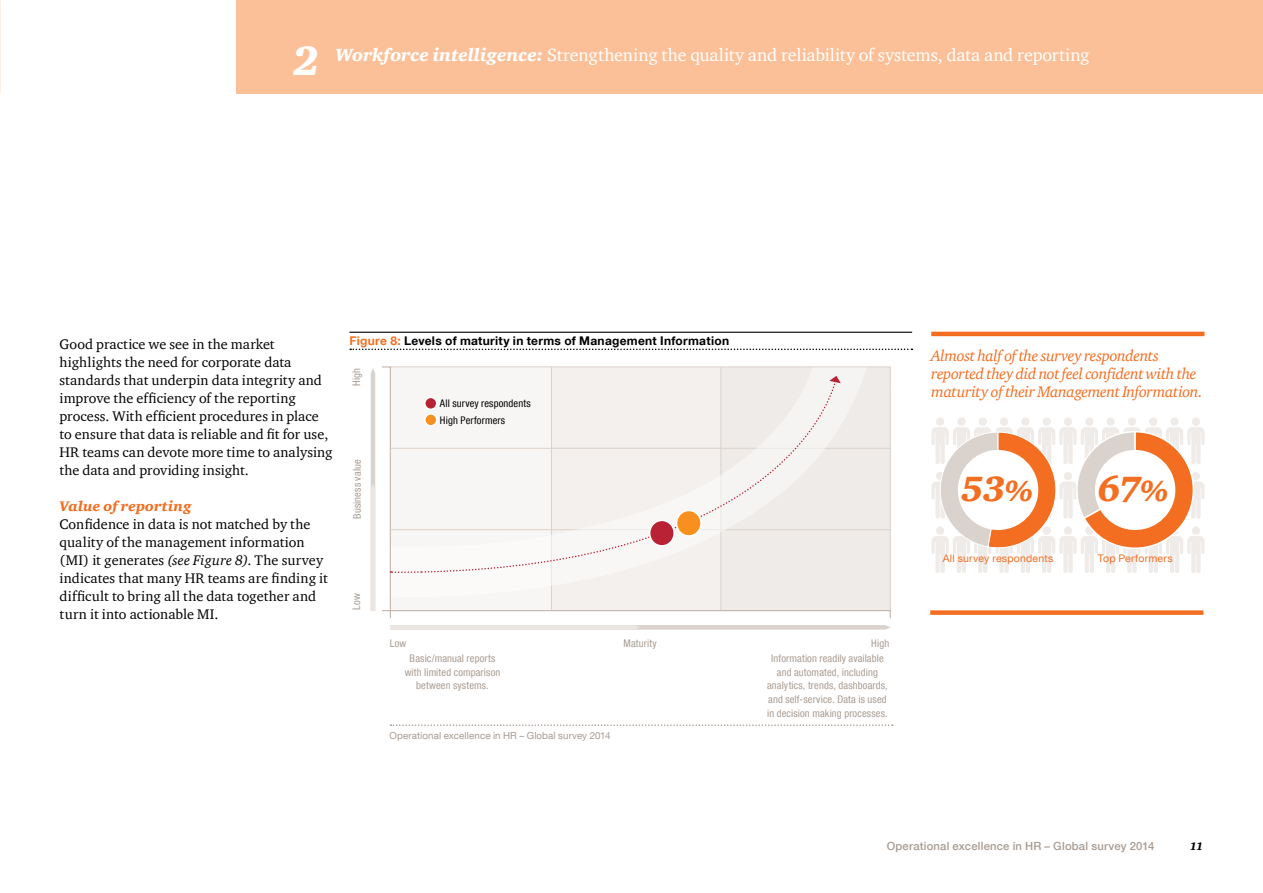
<style>
.page{position:relative;width:1263px;height:893px;background:#fff}
.page>*{position:absolute;margin:0;border:0;box-sizing:border-box;transform-origin:0 0}
.t1{font:italic 900 42px "ITC Charter Com";color:#fff}
.t2{font:italic 900 36px "ITC Charter Com";color:#f36e21}
.t3{font:18px "ITC Charter Com";letter-spacing:-.005em;color:#fff}
.t4{font:italic 15.75px/18px "ITC Charter Com";letter-spacing:-.025em;color:#f36e21}
.t5{font:14.25px/18px "ITC Charter Com";letter-spacing:.005em;color:#000}
.t6{font:italic 900 14.25px "ITC Charter Com";letter-spacing:.015em;color:#f36e21}
.t7{font:700 12px "Helvetica Neue LT Com";letter-spacing:.025em;color:#000}
.t8{font:500 11.25px "Helvetica Neue LT Com";letter-spacing:.02em;color:#a89b91}
.t9{font:italic 900 11.25px "ITC Charter Com";color:#000}
.t10{font:condensed 10.5px/13.5px "Helvetica Neue LT Com";letter-spacing:.015em;color:#a89b91;text-align:center}
.t11{font:condensed 10.5px/16.5px "Helvetica Neue LT Com";letter-spacing:.015em;color:#000}
.t12{font:10.5px "Helvetica Neue LT Com";letter-spacing:.02em;color:#f36e21}
.t13{font:9.75px "Helvetica Neue LT Com";letter-spacing:.01em;color:#a89b91}
.s1{font-weight:900;font-style:italic}
.s2{font-style:italic}
.s3{color:#f36e21}
.s4{font-size:30px}
</style>
<div class="page">
<div style="left:236px;top:0;width:1027px;height:94px;background:#fcc098"></div>
<svg style="left:390px;top:724px;width:503px;height:2px"></svg>
<hr style="left:349px;top:332px;width:563px;height:1px;background:#000">
<svg style="left:350px;top:349px;width:562px;height:1px"></svg>
<div style="left:930px;top:610px;width:273px;height:5px;background:#f36e21"></div>
<hr style="left:931px;top:332px;width:273px;height:4px;background:#f36e21">
<div style="left:1064px;top:417px;width:8px;height:9px;background:#efebe8;border-radius:50%"></div>
<div style="left:936px;top:417px;width:8px;height:9px;background:#efebe8;border-radius:50%"></div>
<div style="left:1085px;top:417px;width:8px;height:9px;background:#efebe8;border-radius:50%"></div>
<div style="left:957px;top:417px;width:8px;height:9px;background:#efebe8;border-radius:50%"></div>
<div style="left:1106px;top:417px;width:9px;height:9px;background:#efebe8;border-radius:50%"></div>
<div style="left:978px;top:417px;width:9px;height:9px;background:#efebe8;border-radius:50%"></div>
<div style="left:1128px;top:417px;width:8px;height:9px;background:#efebe8;border-radius:50%"></div>
<div style="left:1000px;top:417px;width:8px;height:9px;background:#efebe8;border-radius:50%"></div>
<div style="left:1149px;top:417px;width:8px;height:9px;background:#efebe8;border-radius:50%"></div>
<div style="left:1021px;top:417px;width:8px;height:9px;background:#efebe8;border-radius:50%"></div>
<div style="left:1170px;top:417px;width:9px;height:9px;background:#efebe8;border-radius:50%"></div>
<div style="left:1042px;top:417px;width:9px;height:9px;background:#efebe8;border-radius:50%"></div>
<div style="left:1192px;top:417px;width:8px;height:9px;background:#efebe8;border-radius:50%"></div>
<svg style="left:931px;top:427px;width:273px;height:146px"></svg>
<div style="left:1095px;top:450px;width:80px;height:80px;background:#fff;border-radius:50%"></div>
<svg style="left:390px;top:625px;width:501px;height:5px;background:#e3ddd9"></svg>
<svg style="left:382px;top:366px;width:509px;height:246px"></svg>
<hr style="left:391px;top:529px;width:499px;height:1px;background:#dad2cc">
<hr style="left:391px;top:448px;width:499px;height:1px;background:#dad2cc">
<hr style="left:721px;top:367px;width:1px;height:243px;background:#dad2cc">
<hr style="left:551px;top:367px;width:1px;height:243px;background:#dad2cc">
<svg style="left:371px;top:369px;width:4px;height:242px"></svg>
<svg style="left:391px;top:366px;width:476px;height:233px;fill:#f3f0ee"></svg>
<svg style="left:421px;top:382px;width:415px;height:191px"></svg>
<svg style="left:390px;top:570px;width:32px;height:3px"></svg>
<svg style="left:829px;top:376px;width:12px;height:7px"></svg>
<div style="left:676px;top:510px;width:25px;height:26px;background:#f7901e;border-radius:50%"></div>
<div style="left:676px;top:510px;width:26px;height:27px;border:2px solid #fff;border-radius:50%"></div>
<div style="left:650px;top:520px;width:24px;height:26px;background:#b82234;border-radius:50%"></div>
<div style="left:649px;top:520px;width:26px;height:27px;border:2px solid #fff;border-radius:50%"></div>
<hr style="left:391px;top:367px;width:499px;height:1px;background:#dad2cc">
<h1 class="t1" style="left:293px;top:35px;width:28px">2</h1>
<p class="t3" style="left:335px;top:44px;width:756px"><span class="s1">Workforce intelligence:</span> Strengthening the quality and reliability of systems, data and reporting</p>
<p class="t5" style="left:60px;top:334px;width:275px">Good practice we see in the market highlights the need for corporate data standards that underpin data integrity and improve the efficiency of the reporting process. With efficient procedures in place to ensure that data is reliable and fit for use, HR teams can devote more time to analysing the data and providing insight.</p>
<p class="t6" style="left:60px;top:497px;width:134px">Value of reporting</p>
<p class="t5" style="left:60px;top:514px;width:270px">Confidence in data is not matched by the quality of the management information (MI) it generates <span class="s2">(see Figure 8)</span>. The survey indicates that many HR teams are finding it difficult to bring all the data together and turn it into actionable MI.</p>
<p class="t7" style="left:349px;top:333px;width:381px"><span class="s3">Figure 8:</span> Levels of maturity in terms of Management Information</p>
<p class="t10" style="left:350px;top:386px;width:19px;rotate:-90deg">High</p>
<p class="t10" style="left:350px;top:519px;width:61px;rotate:-90deg">Business value</p>
<p class="t11" style="left:440px;top:395px;width:92px">All survey respondents<br>High Performers</p>
<p class="t10" style="left:350px;top:610px;width:18px;rotate:-90deg">Low</p>
<p class="t10" style="left:390px;top:637px;width:18px">Low</p>
<p class="t10" style="left:623px;top:637px;width:35px">Maturity</p>
<p class="t10" style="left:871px;top:637px;width:19px">High</p>
<p class="t10" style="left:405px;top:652px;width:97px">Basic/manual reports with limited comparison between systems.</p>
<p class="t10" style="left:767px;top:652px;width:122px">Information readily available and automated, including analytics, trends, dashboards, and self-service. Data is used in decision making processes.</p>
<p class="t13" style="left:390px;top:729px;width:222px">Operational excellence in HR – Global survey 2014</p>
<p class="t4" style="left:931px;top:346px;width:273px">Almost half of the survey respondents reported they did not feel confident with the maturity of their Management Information.</p>
<h2 class="t2" style="left:961px;top:466px;width:74px">53<span class="s4">%</span></h2>
<h2 class="t2" style="left:1098px;top:466px;width:73px">67<span class="s4">%</span></h2>
<p class="t12" style="left:943px;top:552px;width:112px">All survey respondents</p>
<p class="t12" style="left:1098px;top:552px;width:76px">Top Performers</p>
<p class="t8" style="left:887px;top:840px;width:269px">Operational excellence in HR – Global survey 2014</p>
<p class="t9" style="left:1190px;top:840px;width:15px">11</p>
</div>
